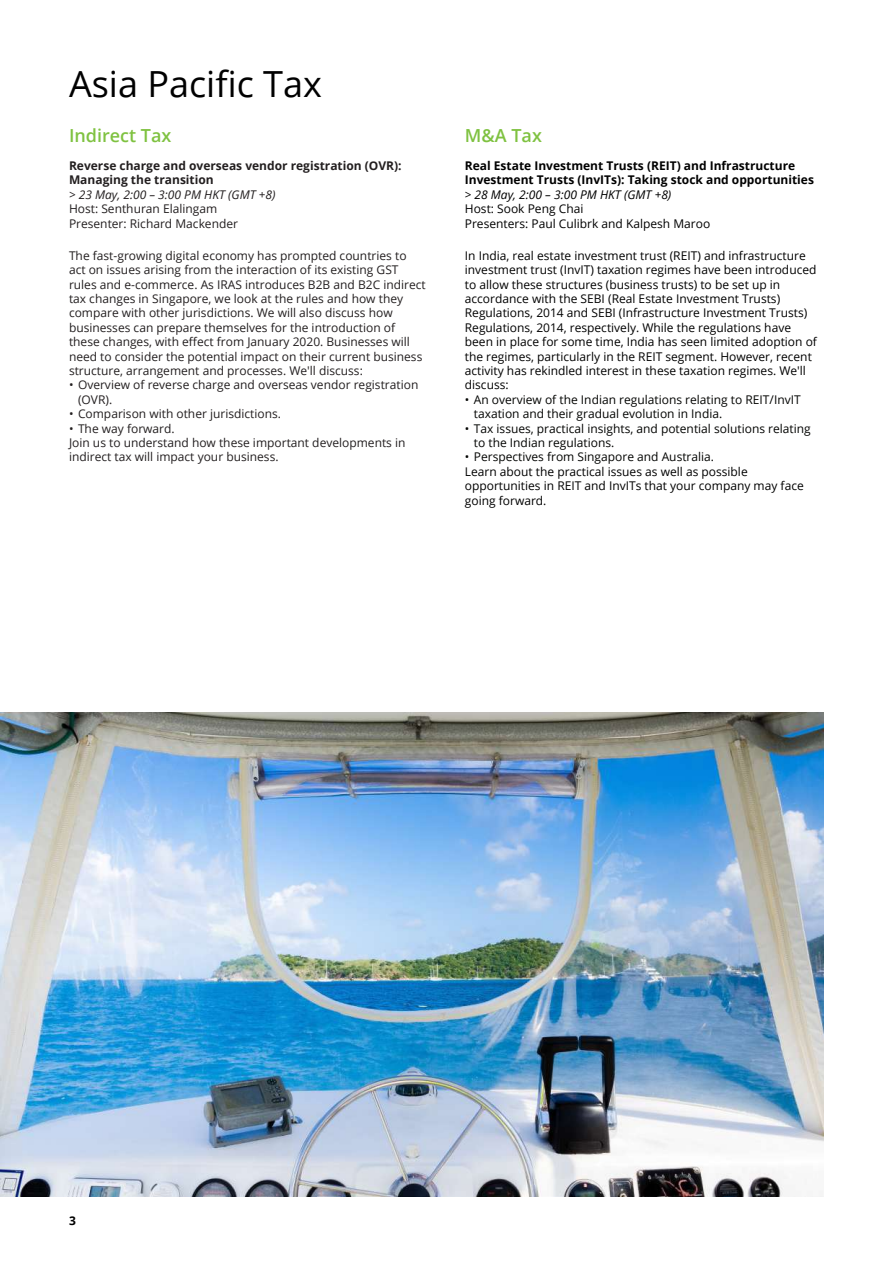
<style>
.page{position:relative;width:893px;height:1263px;background:#fff}
.page>*{position:absolute;margin:0;border:0;box-sizing:border-box;transform-origin:0 0}
.t1{font:36px "Open Sans";color:#000}
.t2{font:600 18px "Open Sans";color:#7fc241}
.t3{font:12px/14.4px "Open Sans";color:#231f20}
.t4{font:12px/14.4px "Open Sans";color:#000}
.t5{font:12px/14.4px "Open Sans";color:#040503}
.t6{font:700 12px/14.4px "Open Sans";color:#000}
.t7{font:700 12px/14.4px "Open Sans";color:#231f20}
.t8{font:italic 12px "Open Sans";color:#231f20}
.t9{font:italic 12px "Open Sans";color:#000}
</style>
<div class="page">
<img style="left:0;top:712px;width:824px;height:485px">
<h1 class="t1" style="left:69px;top:59px;width:254px">Asia Pacific Tax</h1>
<h2 class="t2" style="left:69px;top:124px;width:104px">Indirect Tax</h2>
<p class="t7" style="left:69px;top:158px;width:334px">Reverse charge and overseas vendor registration (OVR):<br>Managing the transition</p>
<p class="t8" style="left:69px;top:186px;width:208px">&gt; 23 May, 2:00 – 3:00 PM HKT (GMT +8)</p>
<p class="t3" style="left:69px;top:201px;width:171px">Host: Senthuran Elalingam<br>Presenter: Richard Mackender</p>
<p class="t3" style="left:69px;top:248px;width:358px">The fast-growing digital economy has prompted countries to act on issues arising from the interaction of its existing GST rules and e-commerce. As IRAS introduces B2B and B2C indirect tax changes in Singapore, we look at the rules and how they compare with other jurisdictions. We will also discuss how businesses can prepare themselves for the introduction of these changes, with effect from January 2020. Businesses will need to consider the potential impact on their current business structure, arrangement and processes. We'll discuss:</p>
<p class="t3" style="left:78px;top:377px;width:342px;text-indent:-9px">• Overview of reverse charge and overseas vendor registration (OVR).</p>
<p class="t3" style="left:69px;top:406px;width:214px">• Comparison with other jurisdictions.</p>
<p class="t3" style="left:69px;top:421px;width:338px">• The way forward.<br>Join us to understand how these important developments in indirect tax will impact your business.</p>
<h2 class="t2" style="left:465px;top:124px;width:79px">M&amp;A Tax</h2>
<p class="t6" style="left:465px;top:158px;width:351px">Real Estate Investment Trusts (REIT) and Infrastructure<br>Investment Trusts (InvITs): Taking stock and opportunities</p>
<p class="t9" style="left:465px;top:186px;width:208px">&gt; 28 May, 2:00 – 3:00 PM HKT (GMT +8)</p>
<p class="t4" style="left:465px;top:201px;width:247px">Host: Sook Peng Chai<br>Presenters: Paul Culibrk and Kalpesh Maroo</p>
<p class="t4" style="left:465px;top:248px;width:354px">In India, real estate investment trust (REIT) and infrastructure investment trust (InvIT) taxation regimes have been introduced to allow these structures (business trusts) to be set up in accordance with the SEBI (Real Estate Investment Trusts)<br>Regulations, 2014 and SEBI (Infrastructure Investment Trusts)<br>Regulations, 2014, respectively. While the regulations have been in place for some time, India has seen limited adoption of the regimes, particularly in the REIT segment. However, recent activity has rekindled interest in these taxation regimes. We'll discuss:</p>
<p class="t5" style="left:474px;top:392px;width:328px;text-indent:-9px">• An overview of the Indian regulations relating to REIT/InvIT taxation and their gradual evolution in India.</p>
<p class="t5" style="left:474px;top:421px;width:338px;text-indent:-9px">• Tax issues, practical insights, and potential solutions relating to the Indian regulations.</p>
<p class="t5" style="left:465px;top:449px;width:251px">• Perspectives from Singapore and Australia.</p>
<p class="t4" style="left:465px;top:464px;width:340px">Learn about the practical issues as well as possible opportunities in REIT and InvITs that your company may face going forward.</p>
<p class="t6" style="left:69px;top:1213px;width:8px">3</p>
</div>
